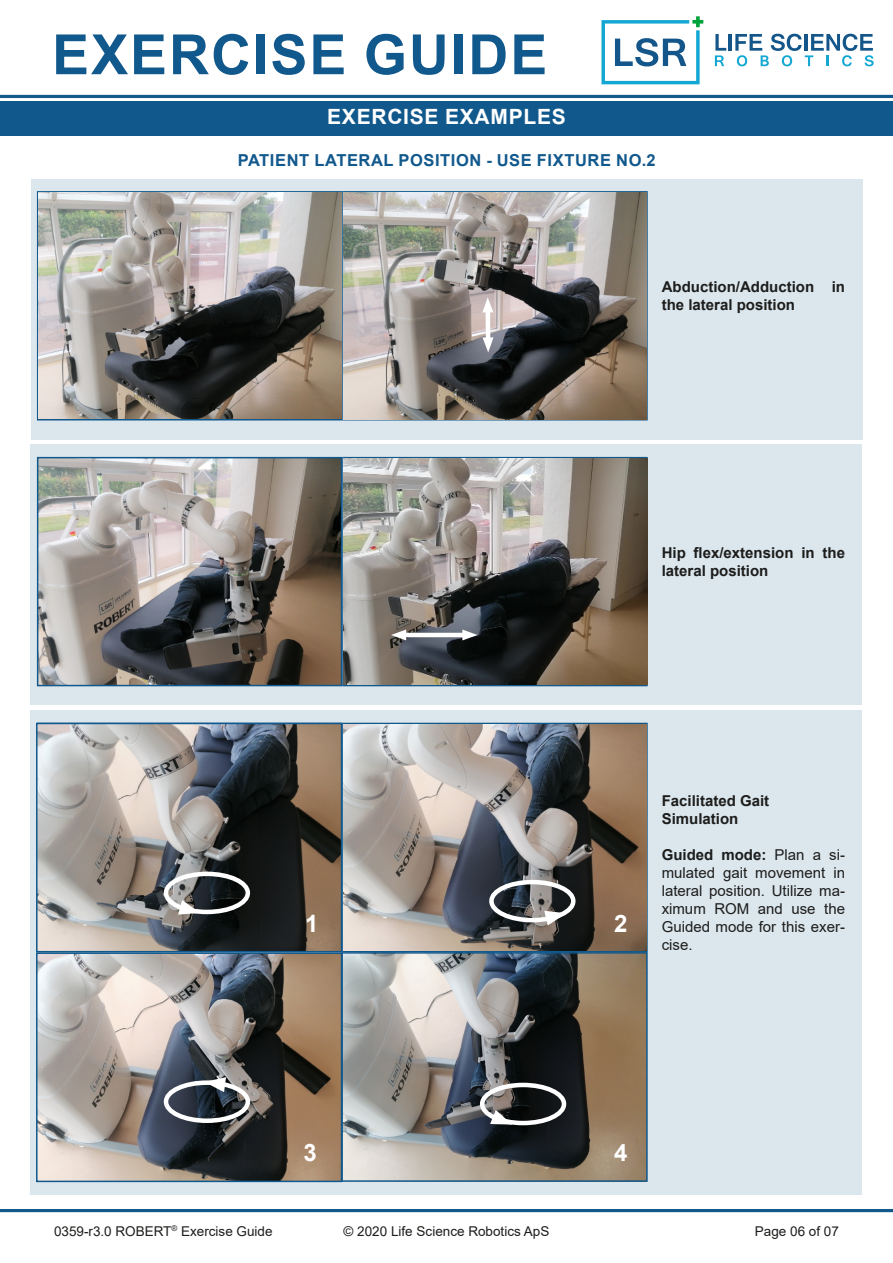
<style>
.page{position:relative;width:893px;height:1263px;background:#fff}
.page>*{position:absolute;margin:0;border:0;box-sizing:border-box;transform-origin:0 0}
.t1{font:700 55.5px "Arial";letter-spacing:.035em;color:#11588c}
.t2{font:700 24px "Arial";color:#fff}
.t3{font:700 21px "Arial";letter-spacing:.035em;color:#fff}
.t4{font:700 16.5px "Arial";letter-spacing:.035em;color:#11588c}
.t5{font:15px/18px "Arial";color:#1d1d1b;text-align:justify}
.t6{font:700 15px/18px "Arial";color:#1d1d1b}
.t7{font:13.5px "Arial";color:#1d1d1b}
.s1{font-weight:700}
</style>
<div class="page">
<hr style="left:729px;top:34px;width:3px;height:17px;background:#145689">
<svg style="left:715px;top:34px;width:11px;height:32px"></svg>
<svg style="left:735px;top:34px;width:139px;height:32px"></svg>
<svg style="left:601px;top:16px;width:102px;height:68px"></svg>
<hr style="left:0;top:95px;width:893px;height:3px;background:#11588c">
<hr style="left:0;top:1209px;width:893px;height:3px;background:#11588c">
<div style="left:0;top:101px;width:893px;height:34px;background:#11588c"></div>
<div style="left:31px;top:179px;width:831px;height:260px;background:#dbe6ed"></div>
<svg style="left:342px;top:191px;width:306px;height:229px;background:#778b97"></svg>
<div style="left:31px;top:445px;width:831px;height:260px;background:#dbe6ed"></div>
<img style="left:40px;top:460px;width:299px;height:223px">
<div style="left:37px;top:457px;width:305px;height:229px;border:2px solid #11588c"></div>
<div style="left:31px;top:711px;width:831px;height:484px;background:#dbe6ed"></div>
<svg style="left:342px;top:723px;width:306px;height:229px;background:#4f7794"></svg>
<img style="left:38px;top:192px;width:304px;height:227px">
<img style="left:344px;top:193px;width:302px;height:226px">
<img style="left:344px;top:458px;width:303px;height:227px">
<img style="left:39px;top:726px;width:300px;height:223px">
<div style="left:36px;top:723px;width:306px;height:229px;border:2px solid #11588c"></div>
<img style="left:344px;top:724px;width:302px;height:227px">
<img style="left:39px;top:955px;width:300px;height:224px">
<div style="left:36px;top:952px;width:306px;height:230px;border:2px solid #11588c"></div>
<img style="left:344px;top:955px;width:301px;height:224px">
<div style="left:341px;top:952px;width:307px;height:230px;border:2px solid #11588c"></div>
<div style="left:164px;top:872px;width:86px;height:42px;border:4px solid #fff;border-radius:50%"></div>
<div style="left:489px;top:880px;width:86px;height:42px;border:4px solid #fff;border-radius:50%"></div>
<div style="left:164px;top:1080px;width:86px;height:43px;border:4px solid #fff;border-radius:50%"></div>
<div style="left:480px;top:1083px;width:86px;height:42px;border:4px solid #fff;border-radius:50%"></div>
<hr style="left:486px;top:307px;width:4px;height:35px;background:#fff">
<svg style="left:483px;top:337px;width:11px;height:15px"></svg>
<svg style="left:482px;top:297px;width:11px;height:15px"></svg>
<hr style="left:401px;top:633px;width:66px;height:4px;background:#fff">
<svg style="left:462px;top:629px;width:15px;height:11px"></svg>
<svg style="left:391px;top:629px;width:15px;height:11px"></svg>
<svg style="left:174px;top:900px;width:26px;height:14px"></svg>
<svg style="left:540px;top:911px;width:26px;height:14px"></svg>
<svg style="left:204px;top:1077px;width:27px;height:15px"></svg>
<svg style="left:487px;top:1110px;width:25px;height:14px"></svg>
<h1 class="t1" style="left:52px;top:16px;width:497px">EXERCISE GUIDE</h1>
<h3 class="t3" style="left:327px;top:102px;width:240px">EXERCISE EXAMPLES</h3>
<p class="t4" style="left:238px;top:149px;width:419px">PATIENT LATERAL POSITION - USE FIXTURE NO.2</p>
<p class="t6" style="left:662px;top:278px;width:185px">Abduction/Adduction in the lateral position</p>
<p class="t6" style="left:662px;top:544px;width:185px">Hip flex/extension in the lateral position</p>
<h2 class="t2" style="left:305px;top:906px;width:15px">1</h2>
<h2 class="t2" style="left:614px;top:906px;width:15px">2</h2>
<p class="t6" style="left:662px;top:791px;width:109px">Facilitated Gait<br>Simulation</p>
<p class="t5" style="left:662px;top:845px;width:185px"><span class="s1">Guided mode:</span> Plan a si&shy;mulated gait movement in lateral position. Utilize ma&shy;ximum ROM and use the Guided mode for this exer&shy;cise.</p>
<h2 class="t2" style="left:304px;top:1136px;width:15px">3</h2>
<h2 class="t2" style="left:614px;top:1136px;width:15px">4</h2>
<p class="t7" style="left:54px;top:1222px;width:220px">0359-r3.0 ROBERT<sup>®</sup> Exercise Guide</p>
<p class="t7" style="left:344px;top:1222px;width:207px">© 2020 Life Science Robotics ApS</p>
<p class="t7" style="left:755px;top:1222px;width:86px">Page 06 of 07</p>
</div>
